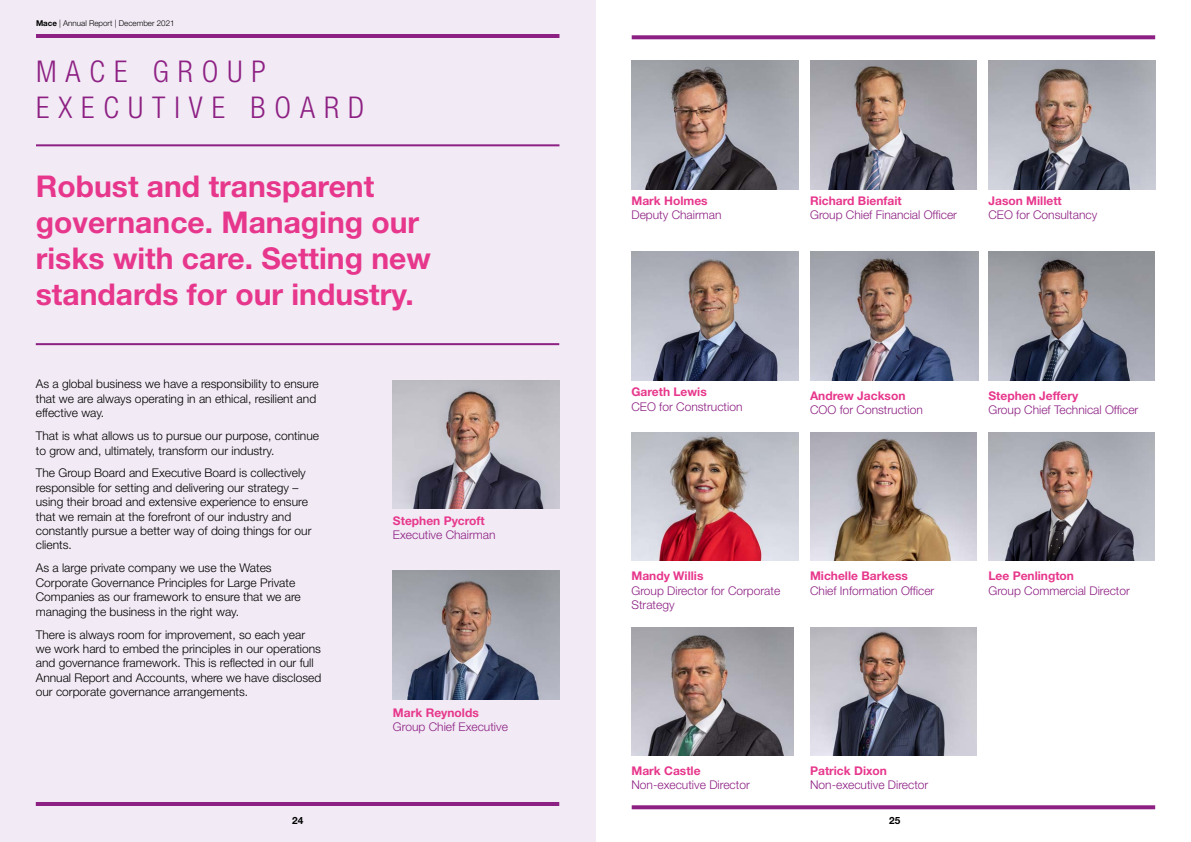
<style>
.page{position:relative;width:1191px;height:842px;background:#fff}
.page>*{position:absolute;margin:0;border:0;box-sizing:border-box;transform-origin:0 0}
.t1{font:700 30px/36px "Helvetica Neue LT Std";color:#e7378c}
.t2{font:300 condensed 30px/36px "Helvetica Neue LT Std";letter-spacing:.3em;color:#8d2083}
.t3{font:300 12px/14.4px "Helvetica Neue LT Std";color:#000}
.t4{font:300 12px/14.4px "Helvetica Neue LT Std";color:#8d2083}
.t5{font:700 12px "Helvetica Neue LT Std";color:#e7378c}
.t6{font:700 10px "Helvetica Neue LT Std";color:#000}
.t7{font:300 8px "Helvetica Neue LT Std";color:#000}
.s1{font-weight:700}
</style>
<div class="page">
<div style="left:0;top:0;width:595px;height:842px;background:#f2eaf5"></div>
<hr style="left:36px;top:34px;width:523px;height:4px;background:#8d2083">
<hr style="left:36px;top:144px;width:523px;height:2px;background:#8d2083">
<hr style="left:36px;top:343px;width:523px;height:2px;background:#8d2083">
<hr style="left:36px;top:802px;width:523px;height:4px;background:#8d2083">
<svg style="left:631px;top:805px;width:524px;height:4px;background:#95308c"></svg>
<svg style="left:631px;top:35px;width:524px;height:4px;background:#95318c"></svg>
<img style="left:631px;top:61px;width:167px;height:128px">
<img style="left:810px;top:61px;width:166px;height:128px">
<img style="left:988px;top:61px;width:167px;height:128px">
<img style="left:631px;top:252px;width:167px;height:128px">
<img style="left:810px;top:252px;width:168px;height:128px">
<img style="left:988px;top:252px;width:167px;height:128px">
<img style="left:810px;top:432px;width:166px;height:129px">
<img style="left:631px;top:627px;width:162px;height:129px">
<img style="left:988px;top:432px;width:167px;height:129px">
<img style="left:631px;top:432px;width:167px;height:129px">
<img style="left:393px;top:380px;width:166px;height:129px">
<img style="left:393px;top:571px;width:166px;height:128px">
<img style="left:810px;top:627px;width:166px;height:129px">
<p class="t7" style="left:36px;top:18px;width:140px"><span class="s1">Mace</span> | Annual Report | December 2021</p>
<h1 class="t2" style="left:36px;top:54px;width:330px">MACE GROUP<br>EXECUTIVE BOARD</h1>
<h1 class="t1" style="left:36px;top:167px;width:396px">Robust and transparent governance. Managing our risks with care. Setting new standards for our industry.</h1>
<p class="t3" style="left:36px;top:377px;width:284px">As a global business we have a responsibility to ensure that we are always operating in an ethical, resilient and effective way.</p>
<p class="t3" style="left:36px;top:428px;width:285px">That is what allows us to pursue our purpose, continue to grow and, ultimately, transform our industry.</p>
<p class="t3" style="left:36px;top:466px;width:277px">The Group Board and Executive Board is collectively responsible for setting and delivering our strategy – using their broad and extensive experience to ensure that we remain at the forefront of our industry and constantly pursue a better way of doing things for our clients.</p>
<p class="t3" style="left:36px;top:561px;width:266px">As a large private company we use the Wates Corporate Governance Principles for Large Private Companies as our framework to ensure that we are managing the business in the right way.</p>
<p class="t3" style="left:36px;top:627px;width:287px">There is always room for improvement, so each year we work hard to embed the principles in our operations and governance framework. This is reflected in our full Annual Report and Accounts, where we have disclosed our corporate governance arrangements.</p>
<p class="t6" style="left:292px;top:814px;width:13px">24</p>
<p class="t5" style="left:393px;top:513px;width:93px">Stephen Pycroft</p>
<p class="t4" style="left:393px;top:528px;width:104px">Executive Chairman</p>
<p class="t5" style="left:393px;top:705px;width:87px">Mark Reynolds</p>
<p class="t4" style="left:393px;top:719px;width:116px">Group Chief Executive</p>
<p class="t5" style="left:631px;top:193px;width:78px">Mark Holmes</p>
<p class="t4" style="left:631px;top:208px;width:92px">Deputy Chairman</p>
<p class="t5" style="left:810px;top:193px;width:93px">Richard Bienfait</p>
<p class="t4" style="left:810px;top:208px;width:148px">Group Chief Financial Officer</p>
<p class="t5" style="left:988px;top:193px;width:75px">Jason Millett</p>
<p class="t4" style="left:988px;top:208px;width:110px">CEO for Consultancy</p>
<p class="t5" style="left:631px;top:385px;width:77px">Gareth Lewis</p>
<p class="t4" style="left:631px;top:399px;width:112px">CEO for Construction</p>
<p class="t5" style="left:810px;top:388px;width:97px">Andrew Jackson</p>
<p class="t4" style="left:810px;top:403px;width:114px">COO for Construction</p>
<p class="t5" style="left:988px;top:388px;width:91px">Stephen Jeffery</p>
<p class="t4" style="left:988px;top:403px;width:151px">Group Chief Technical Officer</p>
<p class="t5" style="left:631px;top:568px;width:73px">Mandy Willis</p>
<p class="t4" style="left:631px;top:583px;width:150px">Group Director for Corporate<br>Strategy</p>
<p class="t5" style="left:810px;top:568px;width:99px">Michelle Barkess</p>
<p class="t4" style="left:810px;top:583px;width:126px">Chief Information Officer</p>
<p class="t5" style="left:988px;top:568px;width:87px">Lee Penlington</p>
<p class="t4" style="left:988px;top:583px;width:143px">Group Commercial Director</p>
<p class="t5" style="left:631px;top:763px;width:71px">Mark Castle</p>
<p class="t4" style="left:631px;top:778px;width:120px">Non-executive Director</p>
<p class="t5" style="left:810px;top:763px;width:78px">Patrick Dixon</p>
<p class="t4" style="left:810px;top:778px;width:120px">Non-executive Director</p>
<p class="t6" style="left:889px;top:814px;width:13px">25</p>
</div>
